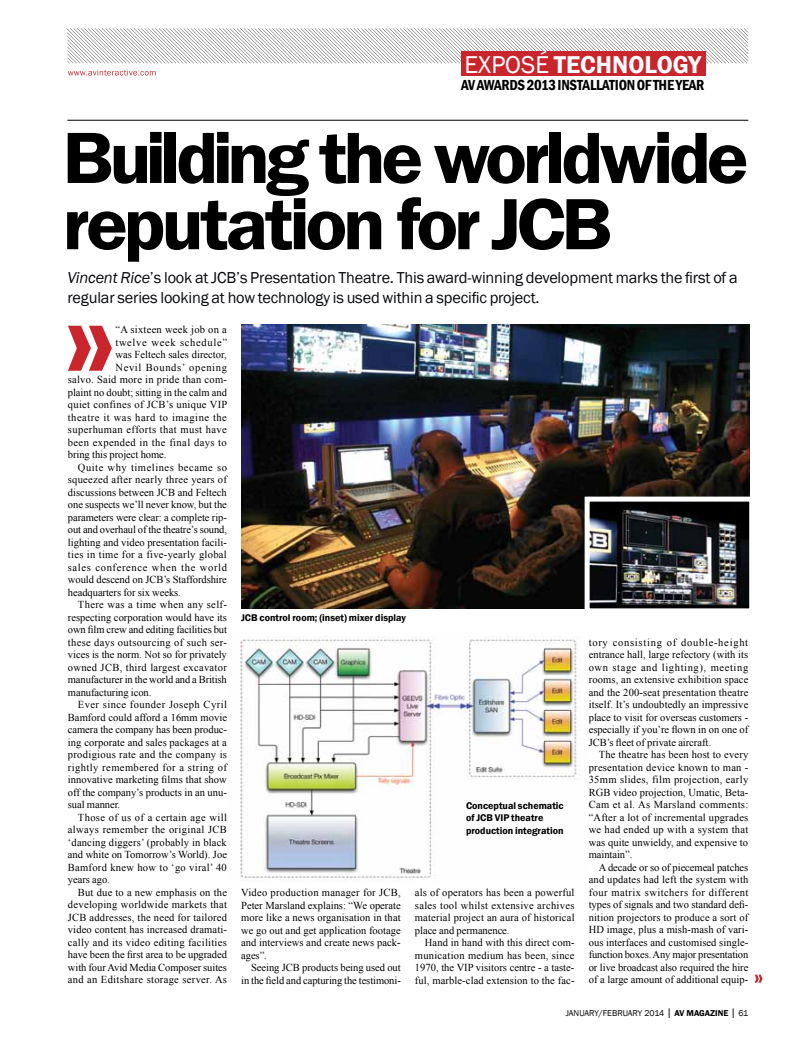
<style>
.page{position:relative;width:798px;height:1046px;background:#fff}
.page>*{position:absolute;margin:0;border:0;box-sizing:border-box;transform-origin:0 0}
.t1{font:600 75px/66.2px "Franklin Gothic";letter-spacing:-.06em;color:#000;scale:1.05 1}
.t2{font:600 25px "Franklin Gothic";color:#fff}
.t3{font:16.25px/20px "Franklin Gothic";letter-spacing:-.01em;color:#06080c}
.t4{font:600 condensed 15px "Franklin Gothic";letter-spacing:-.02em;color:#000}
.t5{font:10.62px/12.5px "Times New Roman";letter-spacing:.005em;color:#000;text-align:justify}
.t6{font:10.62px "Times New Roman";letter-spacing:.03em;color:#000}
.t7{font:10.62px "Times New Roman";letter-spacing:.025em;color:#000}
.t8{font:10.62px "Times New Roman";letter-spacing:.035em;color:#000}
.t9{font:10.62px "Times New Roman";letter-spacing:.04em;color:#000}
.t10{font:10.62px "Times New Roman";letter-spacing:.06em;color:#000}
.t11{font:10.62px "Times New Roman";letter-spacing:.045em;color:#000}
.t12{font:10.62px "Times New Roman";letter-spacing:.05em;color:#000}
.t13{font:10.62px "Times New Roman";letter-spacing:.065em;color:#000}
.t14{font:600 10px/12.5px "Franklin Gothic";color:#000}
.t15{font:8.75px "Franklin Gothic";letter-spacing:-.01em;color:#000}
.s1{font-weight:400}
.s2{font-style:italic}
.s3{font-size:11.25px}
.s4{font-weight:600}
</style>
<div class="page">
<img style="left:240px;top:636px;width:340px;height:245px">
<hr style="left:67px;top:120px;width:681px;height:1px;background:#000">
<svg style="left:66px;top:28px;width:682px;height:35px"></svg>
<div style="left:461px;top:51px;width:244px;height:25px;background:#c9252c"></div>
<svg style="left:754px;top:974px;width:8px;height:8px"></svg>
<svg style="left:68px;top:70px;width:87px;height:6px"></svg>
<img style="left:241px;top:325px;width:508px;height:283px">
<svg style="left:68px;top:326px;width:44px;height:44px"></svg>
<img style="left:582px;top:494px;width:168px;height:115px">
<h2 class="t2" style="left:464px;top:49px;width:238px"><span class="s1">EXPOSÉ</span> TECHNOLOGY</h2>
<h3 class="t4" style="left:461px;top:75px;width:245px">AV AWARDS 2013 INSTALLATION OF THE YEAR</h3>
<h1 class="t1" style="left:62px;top:126px;width:655px">Building the worldwide reputation for JCB</h1>
<h3 class="t3" style="left:67px;top:267px;width:671px"><span class="s2">Vincent Rice</span>’s look at JCB’s Presentation Theatre. This award-winning development marks the first of a regular series looking at how technology is used within a specific project.</h3>
<p class="t7" style="left:115px;top:322px;width:113px">“A sixteen week job on a</p>
<p class="t13" style="left:115px;top:335px;width:113px">twelve week schedule”</p>
<p class="t5" style="left:115px;top:348px;width:113px">was Feltech sales director,</p>
<p class="t10" style="left:115px;top:360px;width:113px">Nevil Bounds’ opening</p>
<p class="t5" style="left:68px;top:373px;width:160px">salvo. Said more in pride than com-</p>
<p class="t5" style="left:68px;top:385px;width:160px">plaint no doubt; sitting in the calm and</p>
<p class="t7" style="left:68px;top:397px;width:161px">quiet confines of JCB’s unique VIP</p>
<p class="t11" style="left:68px;top:410px;width:160px">theatre it was hard to imagine the</p>
<p class="t8" style="left:68px;top:422px;width:160px">superhuman efforts that must have</p>
<p class="t9" style="left:68px;top:435px;width:160px">been expended in the final days to</p>
<p class="t5" style="left:68px;top:448px;width:100px">bring this project home.</p>
<p class="t12" style="left:78px;top:460px;width:150px">Quite why timelines became so</p>
<p class="t7" style="left:68px;top:472px;width:160px">squeezed after nearly three years of</p>
<p class="t5" style="left:68px;top:485px;width:160px">discussions between JCB and Feltech</p>
<p class="t5" style="left:68px;top:498px;width:160px">one suspects we’ll never know, but the</p>
<p class="t5" style="left:68px;top:510px;width:160px">parameters were clear: a complete rip-</p>
<p class="t5" style="left:68px;top:523px;width:160px">out and overhaul of the theatre’s sound,</p>
<p class="t5" style="left:68px;top:535px;width:160px">lighting and video presentation facili-</p>
<p class="t6" style="left:68px;top:547px;width:160px">ties in time for a five-yearly global</p>
<p class="t10" style="left:68px;top:560px;width:160px">sales conference when the world</p>
<p class="t5" style="left:68px;top:573px;width:160px">would descend on JCB’s Staffordshire</p>
<p class="t5" style="left:68px;top:585px;width:114px">headquarters for six weeks.</p>
<p class="t8" style="left:78px;top:597px;width:150px">There was a time when any self-</p>
<p class="t5" style="left:68px;top:610px;width:160px">respecting corporation would have its</p>
<p class="t5" style="left:68px;top:623px;width:161px">own film crew and editing facilities but</p>
<p class="t6" style="left:68px;top:635px;width:160px">these days outsourcing of such ser-</p>
<p class="t5" style="left:68px;top:648px;width:160px">vices is the norm. Not so for privately</p>
<p class="t6" style="left:68px;top:660px;width:160px">owned JCB, third largest excavator</p>
<p class="t5" style="left:68px;top:673px;width:160px">manufacturer in the world and a British</p>
<p class="t5" style="left:68px;top:685px;width:85px">manufacturing icon.</p>
<p class="t9" style="left:78px;top:697px;width:150px">Ever since founder Joseph Cyril</p>
<p class="t5" style="left:68px;top:710px;width:160px">Bamford could afford a 16mm movie</p>
<p class="t5" style="left:68px;top:723px;width:160px">camera the company has been produc-</p>
<p class="t5" style="left:68px;top:735px;width:160px">ing corporate and sales packages at a</p>
<p class="t6" style="left:68px;top:747px;width:160px">prodigious rate and the company is</p>
<p class="t9" style="left:68px;top:760px;width:160px">rightly remembered for a string of</p>
<p class="t5" style="left:68px;top:773px;width:160px">innovative marketing films that show</p>
<p class="t5" style="left:68px;top:785px;width:160px">off the company’s products in an unu-</p>
<p class="t5" style="left:68px;top:798px;width:54px">sual manner.</p>
<p class="t8" style="left:78px;top:810px;width:150px">Those of us of a certain age will</p>
<p class="t8" style="left:68px;top:822px;width:160px">always remember the original JCB</p>
<p class="t5" style="left:68px;top:835px;width:160px">‘dancing diggers’ (probably in black</p>
<p class="t5" style="left:68px;top:848px;width:160px">and white on Tomorrow’s World). Joe</p>
<p class="t7" style="left:68px;top:860px;width:160px">Bamford knew how to ‘go viral’ 40</p>
<p class="t5" style="left:68px;top:873px;width:43px">years ago.</p>
<p class="t5" style="left:78px;top:885px;width:150px">But due to a new emphasis on the</p>
<p class="t6" style="left:68px;top:897px;width:161px">developing worldwide markets that</p>
<p class="t5" style="left:68px;top:910px;width:161px">JCB addresses, the need for tailored</p>
<p class="t5" style="left:68px;top:923px;width:161px">video content has increased dramati-</p>
<p class="t7" style="left:68px;top:935px;width:160px">cally and its video editing facilities</p>
<p class="t5" style="left:68px;top:948px;width:160px">have been the first area to be upgraded</p>
<p class="t5" style="left:68px;top:960px;width:160px">with four Avid Media Composer suites</p>
<p class="t6" style="left:68px;top:972px;width:160px">and an Editshare storage server. As</p>
<p class="t14" style="left:241px;top:611px;width:166px">JCB control room; (inset) mixer display</p>
<p class="t5" style="left:588px;top:635px;width:161px">tory consisting of double-height entrance hall, large refectory (with its own stage and lighting), meeting rooms, an extensive exhibition space and the 200-seat presentation theatre itself. It’s undoubtedly an impressive place to visit for overseas customers - especially if you’re flown in on one of JCB’s fleet of private aircraft.</p>
<p class="t5" style="left:588px;top:748px;width:161px;text-indent:10px">The theatre has been host to every presentation device known to man - 35mm slides, film projection, early RGB video projection, Umatic, Beta-Cam et al. As Marsland comments: “After a lot of incremental upgrades we had ended up with a system that was quite unwieldy, and expensive to maintain”.</p>
<p class="t5" style="left:588px;top:860px;width:161px;text-indent:10px">A decade or so of piecemeal patches and updates had left the system with four matrix switchers for different types of signals and two standard defi&shy;nition projectors to produce a sort of HD image, plus a mish-mash of vari&shy;ous interfaces and customised single&shy;function boxes. Any major presentation or live broadcast also required the hire of a large amount of additional equip-</p>
<p class="t14" style="left:466px;top:799px;width:99px">Conceptual schematic of JCB VIP theatre production integration</p>
<p class="t5" style="left:241px;top:886px;width:161px">Video production manager for JCB, Peter Marsland explains: “We operate more like a news organisation in that we go out and get application footage and interviews and create news pack&shy;ages”.</p>
<p class="t5" style="left:241px;top:960px;width:161px;text-align:right">Seeing JCB products being used out in the field and capturing the testimoni-</p>
<p class="t5" style="left:415px;top:886px;width:161px">als of operators has been a powerful sales tool whilst extensive archives material project an aura of historical place and permanence.</p>
<p class="t5" style="left:415px;top:935px;width:161px;text-indent:10px">Hand in hand with this direct com&shy;munication medium has been, since 1970, the VIP visitors centre - a taste&shy;ful, marble-clad extension to the fac-</p>
<p class="t15" style="left:565px;top:1007px;width:184px">JANUARY/FEBRUARY 2014 <span class="s3">|</span> <span class="s4">AV MAGAZINE</span> <span class="s3">|</span> 61</p>
</div>
